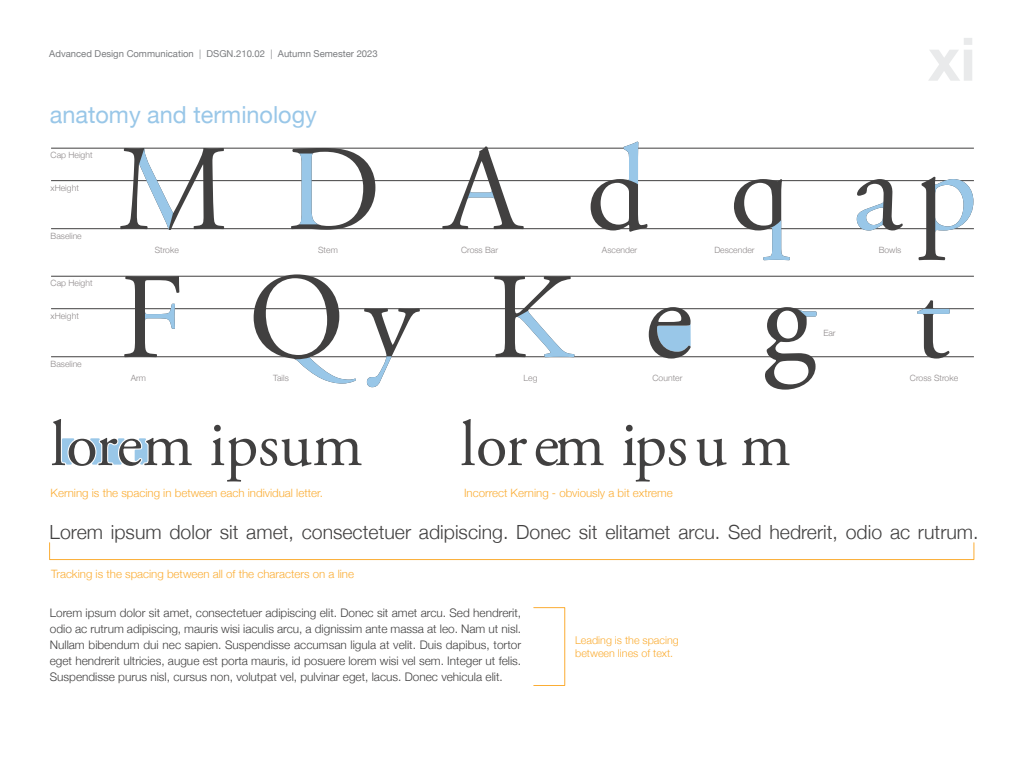
<style>
.page{position:relative;width:1024px;height:768px;background:#fff}
.page>*{position:absolute;margin:0;border:0;box-sizing:border-box;transform-origin:0 0}
.t1{font:64.4px "Adobe Garamond Pro";color:#414040}
.t2{font:700 60px "Helvetica Neue";color:#e9eaeb}
.t3{font:23.5px "Helvetica Neue";color:#99c7e8}
.t4{font:300 19.5px "Helvetica Neue";color:#414040}
.t5{font:300 11.8px/16.1px "Helvetica Neue";color:#414040;text-align:justify}
.t6{font:300 11.5px "Helvetica Neue";color:#fbad34}
.t7{font:300 10.75px/12.9px "Helvetica Neue";color:#fbad34}
.t8{font:9.5px "Helvetica Neue";color:#7a7c7f}
.t9{font:300 8.6px "Helvetica Neue";color:#8e898a}
.s1{font-weight:300}
</style>
<div class="page">
<hr style="left:51px;top:229px;width:923px;height:1px;background:#414040">
<hr style="left:51px;top:181px;width:923px;height:1px;background:#414040">
<hr style="left:51px;top:148px;width:923px;height:1px;background:#414040">
<hr style="left:51px;top:357px;width:923px;height:1px;background:#414040">
<hr style="left:51px;top:309px;width:923px;height:1px;background:#414040">
<hr style="left:51px;top:276px;width:923px;height:1px;background:#414040">
<svg style="left:494px;top:276px;width:81px;height:81px"></svg>
<svg style="left:120px;top:148px;width:104px;height:82px"></svg>
<svg style="left:291px;top:148px;width:84px;height:82px"></svg>
<svg style="left:442px;top:146px;width:82px;height:83px"></svg>
<svg style="left:591px;top:142px;width:57px;height:90px"></svg>
<svg style="left:734px;top:179px;width:56px;height:81px"></svg>
<svg style="left:124px;top:276px;width:55px;height:81px"></svg>
<svg style="left:254px;top:274px;width:102px;height:110px"></svg>
<svg style="left:364px;top:308px;width:56px;height:79px"></svg>
<svg style="left:649px;top:307px;width:42px;height:52px"></svg>
<svg style="left:917px;top:300px;width:33px;height:59px"></svg>
<svg style="left:857px;top:179px;width:46px;height:51px"></svg>
<svg style="left:918px;top:177px;width:55px;height:83px"></svg>
<svg style="left:765px;top:307px;width:52px;height:83px"></svg>
<div style="left:49px;top:542px;width:925px;height:18px;border:1px solid #fbad34"></div>
<svg style="left:62px;top:438px;width:86px;height:27px"></svg>
<div style="left:534px;top:607px;width:31px;height:79px;border:1px solid #fbad34"></div>
<p class="t8" style="left:49px;top:47px;width:330px">Advanced Design Communication <span class="s1">|</span> DSGN.210.02 <span class="s1">|</span> Autumn Semester 2023</p>
<h3 class="t3" style="left:50px;top:98px;width:269px">anatomy and terminology</h3>
<p class="t9" style="left:51px;top:148px;width:43px">Cap Height</p>
<p class="t9" style="left:51px;top:181px;width:30px">xHeight</p>
<p class="t9" style="left:51px;top:229px;width:33px">Baseline</p>
<p class="t9" style="left:51px;top:276px;width:43px">Cap Height</p>
<p class="t9" style="left:51px;top:309px;width:30px">xHeight</p>
<p class="t9" style="left:51px;top:357px;width:33px">Baseline</p>
<p class="t9" style="left:155px;top:243px;width:26px">Stroke</p>
<p class="t9" style="left:318px;top:243px;width:21px">Stem</p>
<p class="t9" style="left:461px;top:243px;width:39px">Cross Bar</p>
<p class="t9" style="left:602px;top:243px;width:37px">Ascender</p>
<p class="t9" style="left:714px;top:243px;width:42px">Descender</p>
<h2 class="t2" style="left:928px;top:12px;width:49px">xi</h2>
<p class="t9" style="left:823px;top:326px;width:14px">Ear</p>
<p class="t9" style="left:879px;top:243px;width:24px">Bowls</p>
<p class="t9" style="left:131px;top:371px;width:17px">Arm</p>
<p class="t9" style="left:273px;top:371px;width:17px">Tails</p>
<p class="t9" style="left:653px;top:371px;width:31px">Counter</p>
<p class="t9" style="left:910px;top:371px;width:50px">Cross Stroke</p>
<p class="t9" style="left:524px;top:371px;width:15px">Leg</p>
<h1 class="t1" style="left:50px;top:406px;width:314px">lorem ipsum</h1>
<p class="t6" style="left:51px;top:483px;width:274px">Kerning is the spacing in between each individual letter.</p>
<h1 class="t1" style="left:460px;top:406px;width:332px">lorem ipsu m</h1>
<p class="t6" style="left:464px;top:483px;width:210px">Incorrect Kerning - obviously a bit extreme</p>
<h3 class="t4" style="left:50px;top:516px;width:930px">Lorem ipsum dolor sit amet, consectetuer adipiscing. Donec sit elitamet arcu. Sed hedrerit, odio ac rutrum.</h3>
<p class="t6" style="left:51px;top:565px;width:304px">Tracking is the spacing between all of the characters on a line</p>
<p class="t5" style="left:50px;top:604px;width:473px">Lorem ipsum dolor sit amet, consectetuer adipiscing elit. Donec sit amet arcu. Sed hendrerit, odio ac rutrum adipiscing, mauris wisi iaculis arcu, a dignissim ante massa at leo. Nam ut nisl.<br>Nullam bibendum dui nec sapien. Suspendisse accumsan ligula at velit. Duis dapibus, tortor eget hendrerit ultricies, augue est porta mauris, id posuere lorem wisi vel sem. Integer ut felis.<br>Suspendisse purus nisl, cursus non, volutpat vel, pulvinar eget, lacus. Donec vehicula elit.</p>
<p class="t7" style="left:575px;top:633px;width:105px">Leading is the spacing between lines of text.</p>
</div>
